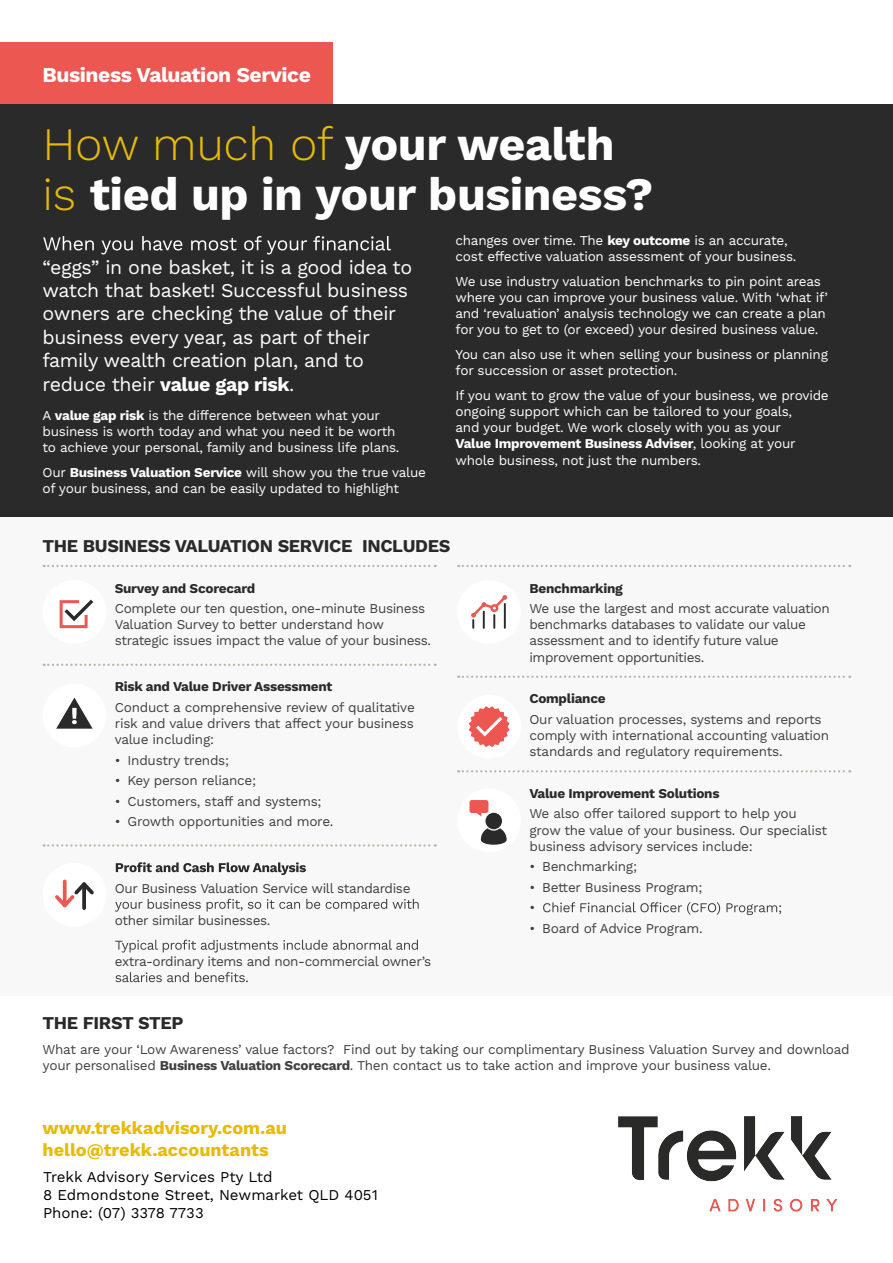
<style>
.page{position:relative;width:893px;height:1263px;background:#fff}
.page>*{position:absolute;margin:0;border:0;box-sizing:border-box;transform-origin:0 0}
.t1{font:700 46.5px/49.5px "Work Sans";letter-spacing:-.01em;color:#fff}
.t2{font:700 21px "Work Sans";letter-spacing:-.02em;color:#fff}
.t3{font:19.5px/23.4px "Work Sans";letter-spacing:-.02em;color:#fff}
.t4{font:700 18px "Work Sans";letter-spacing:-.02em;color:#2a2a2a}
.t5{font:700 18px/21.6px "Work Sans";color:#e8ba02}
.t6{font:15px/18px "Work Sans";color:#000}
.t7{font:13.5px/16.2px "Work Sans";letter-spacing:-.02em;color:#404042}
.t8{font:13.5px/16.2px "Work Sans";letter-spacing:-.02em;color:#fff}
.t9{font:700 13.5px "Work Sans";letter-spacing:-.02em;color:#2a2a2a}
.s1{font-weight:300;color:#e8ba02}
.s2{font-weight:700}
</style>
<div class="page">
<div style="left:0;top:104px;width:893px;height:419px;background:#2a2a2a"></div>
<svg style="left:43px;top:236px;width:348px;height:18px"></svg>
<div style="left:0;top:43px;width:333px;height:61px;background:#ed5751"></div>
<div style="left:0;top:517px;width:893px;height:479px;background:#f8f8f8"></div>
<svg style="left:44px;top:565px;width:392px;height:2px"></svg>
<svg style="left:44px;top:664px;width:392px;height:2px"></svg>
<svg style="left:44px;top:844px;width:392px;height:2px"></svg>
<svg style="left:116px;top:862px;width:190px;height:13px"></svg>
<svg style="left:115px;top:899px;width:304px;height:13px"></svg>
<svg style="left:115px;top:940px;width:303px;height:12px"></svg>
<svg style="left:115px;top:972px;width:133px;height:10px"></svg>
<svg style="left:458px;top:565px;width:392px;height:2px"></svg>
<svg style="left:458px;top:676px;width:392px;height:2px"></svg>
<svg style="left:458px;top:770px;width:392px;height:2px"></svg>
<svg style="left:543px;top:902px;width:238px;height:13px"></svg>
<div style="left:43px;top:580px;width:63px;height:64px;background:#fff;border-radius:50%"></div>
<div style="left:43px;top:683px;width:63px;height:64px;background:#fff;border-radius:50%"></div>
<div style="left:43px;top:863px;width:63px;height:64px;background:#fff;border-radius:50%"></div>
<div style="left:457px;top:580px;width:64px;height:64px;background:#fff;border-radius:50%"></div>
<div style="left:457px;top:695px;width:64px;height:63px;background:#fff;border-radius:50%"></div>
<div style="left:457px;top:788px;width:64px;height:64px;background:#fff;border-radius:50%"></div>
<svg style="left:55px;top:879px;width:39px;height:31px"></svg>
<svg style="left:469px;top:706px;width:41px;height:41px"></svg>
<div style="left:60px;top:600px;width:28px;height:28px;border:3px solid #ed5751"></div>
<svg style="left:65px;top:600px;width:28px;height:21px"></svg>
<svg style="left:56px;top:697px;width:37px;height:32px"></svg>
<svg style="left:471px;top:595px;width:36px;height:33px"></svg>
<hr style="left:504px;top:604px;width:2px;height:24px;background:#2a2a2a">
<svg style="left:480px;top:828px;width:27px;height:17px"></svg>
<div style="left:485px;top:812px;width:18px;height:18px;background:#2a2a2a;border-radius:50%"></div>
<div style="left:484px;top:811px;width:19px;height:20px;border:1px solid #fff;border-radius:50%"></div>
<svg style="left:469px;top:800px;width:19px;height:16px"></svg>
<img style="left:618px;top:1117px;width:219px;height:94px">
<h2 class="t2" style="left:43px;top:62px;width:270px">Business Valuation Service</h2>
<h1 class="t1" style="left:43px;top:122px;width:612px"><span class="s1">How much of</span> your wealth <span class="s1">is</span> tied up in your business?</h1>
<h3 class="t3" style="left:43px;top:256px;width:371px">“eggs” in one basket, it is a good idea to watch that basket! Successful business owners are checking the value of their business every year, as part of their family wealth creation plan, and to reduce their <span class="s2">value gap risk</span>.</h3>
<p class="t8" style="left:43px;top:408px;width:359px">A <span class="s2">value gap risk</span> is the difference between what your business is worth today and what you need it be worth to achieve your personal, family and business life plans.</p>
<p class="t8" style="left:43px;top:465px;width:385px">Our <span class="s2">Business Valuation Service</span> will show you the true value of your business, and can be easily updated to highlight</p>
<p class="t8" style="left:455px;top:233px;width:342px">changes over time. The <span class="s2">key outcome</span> is an accurate, cost effective valuation assessment of your business.</p>
<p class="t8" style="left:455px;top:273px;width:374px">We use industry valuation benchmarks to pin point areas where you can improve your business value. With ‘what if’ and ‘revaluation’ analysis technology we can create a plan for you to get to (or exceed) your desired business value.</p>
<p class="t8" style="left:455px;top:347px;width:374px">You can also use it when selling your business or planning for succession or asset protection.</p>
<p class="t8" style="left:455px;top:388px;width:375px">If you want to grow the value of your business, we provide ongoing support which can be tailored to your goals,<br>and your budget. We work closely with you as your<br><span class="s2">Value Improvement Business Adviser</span>, looking at your whole business, not just the numbers.</p>
<h3 class="t4" style="left:43px;top:535px;width:409px">THE BUSINESS VALUATION SERVICE INCLUDES</h3>
<p class="t9" style="left:115px;top:580px;width:142px">Survey and Scorecard</p>
<p class="t7" style="left:115px;top:601px;width:318px">Complete our ten question, one-minute Business<br>Valuation Survey to better understand how strategic issues impact the value of your business.</p>
<p class="t9" style="left:115px;top:679px;width:219px">Risk and Value Driver Assessment</p>
<p class="t7" style="left:115px;top:700px;width:302px;text-align:justify">Conduct a comprehensive review of qualitative risk and value drivers that affect your business value including:</p>
<p class="t7" style="left:115px;top:753px;width:116px">• Industry trends;</p>
<p class="t7" style="left:115px;top:773px;width:143px">• Key person reliance;</p>
<p class="t7" style="left:115px;top:793px;width:208px">• Customers, staff and systems;</p>
<p class="t7" style="left:115px;top:814px;width:220px">• Growth opportunities and more.</p>
<p class="t7" style="left:115px;top:880px;width:297px">Our Business Valuation Service will standardise</p>
<p class="t7" style="left:115px;top:913px;width:157px">other similar businesses.</p>
<p class="t7" style="left:115px;top:954px;width:318px">extra-ordinary items and non-commercial owner’s</p>
<p class="t9" style="left:529px;top:580px;width:95px">Benchmarking</p>
<p class="t7" style="left:529px;top:601px;width:302px">We use the largest and most accurate valuation benchmarks databases to validate our value assessment and to identify future value improvement opportunities.</p>
<p class="t9" style="left:529px;top:691px;width:78px">Compliance</p>
<p class="t7" style="left:529px;top:712px;width:301px">Our valuation processes, systems and reports comply with international accounting valuation standards and regulatory requirements.</p>
<p class="t9" style="left:529px;top:785px;width:192px">Value Improvement Solutions</p>
<p class="t7" style="left:529px;top:806px;width:299px">We also offer tailored support to help you grow the value of your business. Our specialist business advisory services include:</p>
<p class="t7" style="left:529px;top:859px;width:109px">• Benchmarking;</p>
<p class="t7" style="left:529px;top:877px;width:175px;line-height:20.4px">• Better Business Program; •</p>
<p class="t7" style="left:529px;top:920px;width:175px">• Board of Advice Program.</p>
<h3 class="t4" style="left:43px;top:1013px;width:143px">THE FIRST STEP</h3>
<p class="t7" style="left:43px;top:1042px;width:809px">What are your ‘Low Awareness’ value factors? Find out by taking our complimentary Business Valuation Survey and download your personalised <span class="s2">Business Valuation Scorecard</span>. Then contact us to take action and improve your business value.</p>
<h3 class="t5" style="left:43px;top:1118px;width:246px">www.trekkadvisory.com.au hello@trekk.accountants</h3>
<p class="t6" style="left:43px;top:1168px;width:336px">Trekk Advisory Services Pty Ltd<br>8 Edmondstone Street, Newmarket QLD 4051<br>Phone: (07) 3378 7733</p>
</div>
